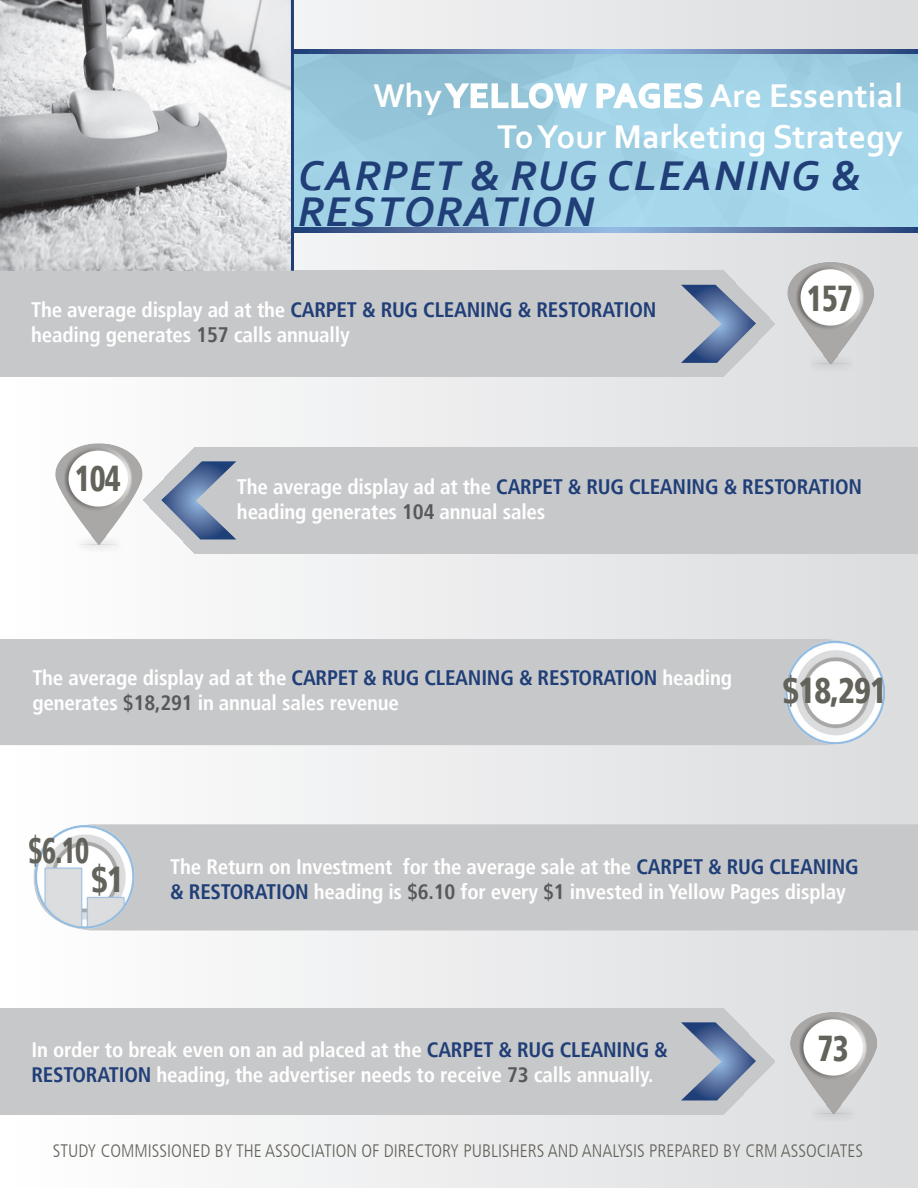
<style>
.page{position:relative;width:918px;height:1188px;background:#fff}
.page>*{position:absolute;margin:0;border:0;box-sizing:border-box;transform-origin:0 0}
.t1{font:italic 700 43.5px/36px "Corbel";letter-spacing:.04em;color:#203e77}
.t2{font:900 condensed 36px "Frutiger LT";letter-spacing:-.025em;color:#63635b;scale:.9 1}
.t3{font:900 condensed 36px "Frutiger LT";letter-spacing:-.025em;color:#63635b;scale:.85 1}
.t4{font:900 condensed 36px "Frutiger LT";letter-spacing:-.025em;color:#63635b;scale:.75 1}
.t5{font:700 34.5px/41.4px "Corbel";color:#fff;text-align:right}
.t6{font:700 condensed 21px/25.2px "Frutiger LT";letter-spacing:-.01em;color:#fff}
.t7{font:300 condensed 18px "Frutiger LT";color:#63635b}
.s1{color:#203e77}
.s2{color:#57585a}
</style>
<div class="page">
<div style="left:1px;top:1px;width:916px;height:1186px;background:linear-gradient(to right,#fffefe,#dbdcde)"></div>
<svg style="left:294px;top:54px;width:624px;height:174px;background:#9ecfe3"></svg>
<img style="left:770px;top:248px;width:148px;height:146px">
<div style="left:0;top:639px;width:770px;height:106px;background:#c7c8ca"></div>
<img style="left:34px;top:429px;width:117px;height:131px">
<img style="left:778px;top:1006px;width:117px;height:126px">
<img style="left:770px;top:619px;width:121px;height:134px">
<div style="left:143px;top:824px;width:775px;height:106px;background:#c7c8ca"></div>
<img style="left:27px;top:815px;width:116px;height:125px">
<svg style="left:294px;top:49px;width:624px;height:5px;background:#5f7cab"></svg>
<svg style="left:294px;top:228px;width:624px;height:4px;background:#5f7cab"></svg>
<div style="left:0;top:271px;width:775px;height:106px;background:#c7c8ca"></div>
<svg style="left:681px;top:285px;width:75px;height:78px;background:#919fb6"></svg>
<div style="left:143px;top:447px;width:775px;height:106px;background:#c7c8ca"></div>
<svg style="left:161px;top:461px;width:75px;height:78px;background:#93a0b8"></svg>
<div style="left:0;top:1008px;width:775px;height:107px;background:#c7c8ca"></div>
<svg style="left:681px;top:1022px;width:75px;height:78px;background:#929fb7"></svg>
<svg style="left:442px;top:81px;width:147px;height:29px"></svg>
<svg style="left:595px;top:76px;width:109px;height:34px"></svg>
<img style="left:0;top:0;width:291px;height:271px">
<hr style="left:291px;top:0;width:3px;height:271px;background:#203e77">
<h3 class="t5" style="left:373px;top:74px;width:531px">Why Yellow Pages Are Essential<br>To Your Marketing Strategy</h3>
<h1 class="t1" style="left:298px;top:157px;width:565px">CARPET &amp; RUG CLEANING &amp;<br>RESTORATION</h1>
<p class="t6" style="left:31px;top:297px;width:627px">The average display ad at the <span class="s1">Carpet &amp; Rug Cleaning &amp; Restoration </span>heading generates <span class="s2">157</span> calls annually</p>
<h2 class="t3" style="left:807px;top:277px;width:56px">157</h2>
<h2 class="t3" style="left:75px;top:457px;width:56px">104</h2>
<p class="t6" style="left:237px;top:474px;width:627px">The average display ad at the <span class="s1">Carpet &amp; Rug Cleaning &amp; Restoration </span>heading generates <span class="s2">104</span> annual sales</p>
<p class="t6" style="left:32px;top:665px;width:701px">The average display ad at the <span class="s1">Carpet &amp; Rug Cleaning &amp; Restoration</span> heading generates <span class="s2">$18,291</span> in annual sales revenue</p>
<h2 class="t2" style="left:782px;top:669px;width:118px">$18,291</h2>
<h2 class="t4" style="left:29px;top:829px;width:82px">$6.10</h2>
<h2 class="t2" style="left:91px;top:857px;width:38px">$1</h2>
<p class="t6" style="left:170px;top:854px;width:690px">The Return on Investment for the average sale at the <span class="s1">Carpet &amp; Rug Cleaning &amp; Restoration</span> heading is <span class="s2">$6.10</span> for every <span class="s2">$1</span> invested in Yellow Pages display</p>
<p class="t6" style="left:31px;top:1037px;width:638px">In order to break even on an ad placed at the <span class="s1">Carpet &amp; Rug Cleaning &amp;<br>Restoration</span> heading, the advertiser needs to receive <span class="s2">73</span> calls annually.</p>
<h2 class="t3" style="left:818px;top:1027px;width:38px">73</h2>
<p class="t7" style="left:53px;top:1140px;width:704px">STUDY COMMISSIONED BY THE ASSOCIATION OF DIRECTORY PUBLISHERS AND ANALYSIS PREPARED BY CRM</p>
<p class="t7" style="left:781px;top:1140px;width:82px">ASSOCIATES</p>
</div>
